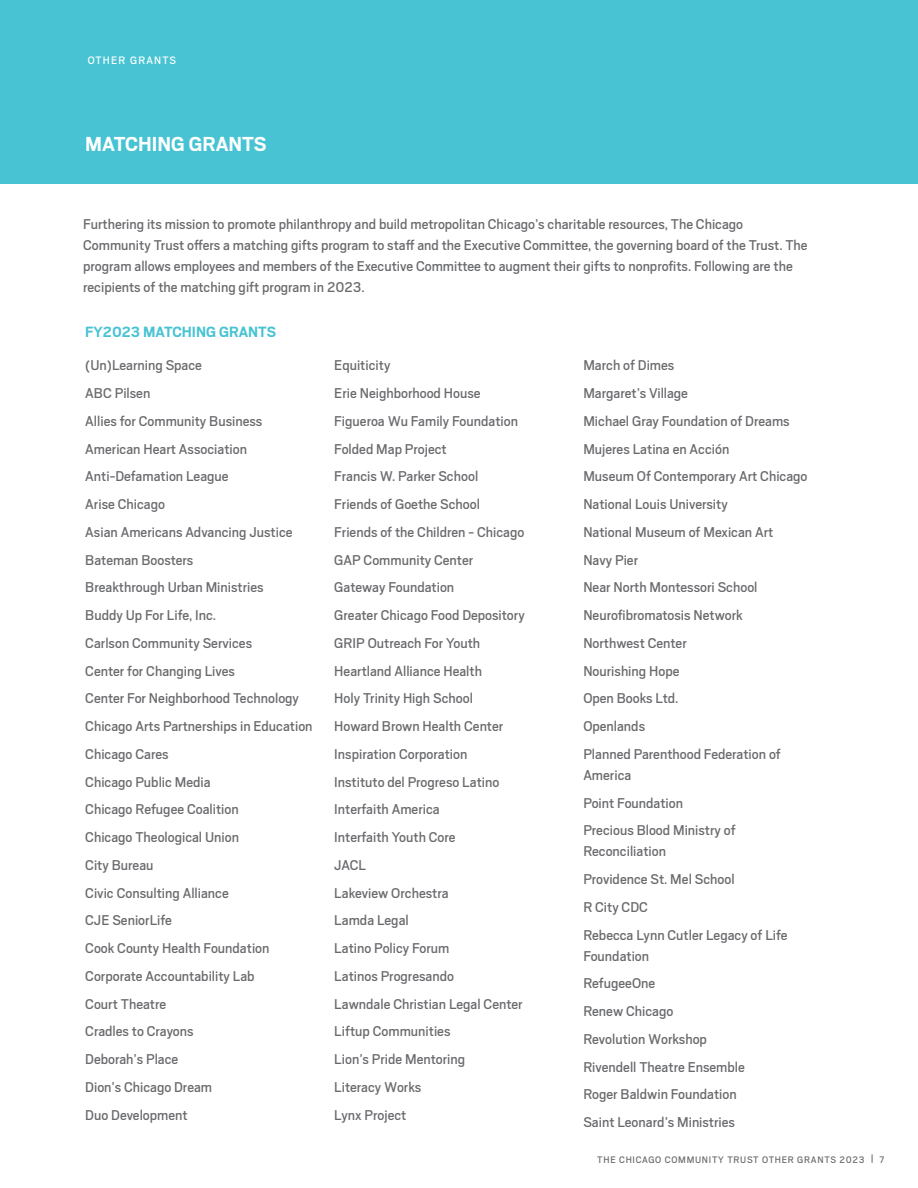
<style>
.page{position:relative;width:918px;height:1188px;background:#fff}
.page>*{position:absolute;margin:0;border:0;box-sizing:border-box;transform-origin:0 0}
.t1{font:700 22.5px "Scout";color:#fff}
.t2{font:700 16.5px "Scout";color:#47c3d3}
.t3{font:15.75px/27.8px "Scout";color:#696a6d}
.t4{font:12px "Scout";letter-spacing:.1em;color:#fff}
.t5{font:10.5px "Scout";letter-spacing:.07em;color:#696a6d}
</style>
<div class="page">
<div style="left:0;top:0;width:918px;height:183px;background:#47c3d3"></div>
<p class="t4" style="left:88px;top:52px;width:90px">OTHER GRANTS</p>
<h1 class="t1" style="left:85px;top:130px;width:183px">MATCHING GRANTS</h1>
<p class="t3" style="left:83px;top:213px;width:726px;line-height:21px">Furthering its mission to promote philanthropy and build metropolitan Chicago’s charitable resources, The Chicago Community Trust offers a matching gifts program to staff and the Executive Committee, the governing board of the Trust. The program allows employees and members of the Executive Committee to augment their gifts to nonprofits. Following are the recipients of the matching gift program in 2023.</p>
<p class="t2" style="left:85px;top:321px;width:192px">FY2023 MATCHING GRANTS</p>
<p class="t3" style="left:85px;top:351px;width:229px">(Un)Learning Space<br>ABC Pilsen<br>Allies for Community Business<br>American Heart Association<br>Anti-Defamation League<br>Arise Chicago<br>Asian Americans Advancing Justice<br>Bateman Boosters<br>Breakthrough Urban Ministries<br>Buddy Up For Life, Inc.<br>Carlson Community Services<br>Center for Changing Lives<br>Center For Neighborhood Technology<br>Chicago Arts Partnerships in Education<br>Chicago Cares<br>Chicago Public Media<br>Chicago Refugee Coalition<br>Chicago Theological Union<br>City Bureau<br>Civic Consulting Alliance<br>CJE SeniorLife<br>Cook County Health Foundation<br>Corporate Accountability Lab<br>Court Theatre<br>Cradles to Crayons<br>Deborah’s Place<br>Dion’s Chicago Dream<br>Duo Development</p>
<p class="t3" style="left:334px;top:351px;width:192px">Equiticity<br>Erie Neighborhood House<br>Figueroa Wu Family Foundation<br>Folded Map Project<br>Francis W. Parker School<br>Friends of Goethe School<br>Friends of the Children - Chicago<br>GAP Community Center<br>Gateway Foundation<br>Greater Chicago Food Depository<br>GRIP Outreach For Youth<br>Heartland Alliance Health<br>Holy Trinity High School<br>Howard Brown Health Center<br>Inspiration Corporation<br>Instituto del Progreso Latino<br>Interfaith America<br>Interfaith Youth Core<br>JACL<br>Lakeview Orchestra<br>Lamda Legal<br>Latino Policy Forum<br>Latinos Progresando<br>Lawndale Christian Legal Center<br>Liftup Communities<br>Lion’s Pride Mentoring<br>Literacy Works<br>Lynx Project</p>
<p class="t3" style="left:583px;top:351px;width:226px">March of Dimes<br>Margaret’s Village<br>Michael Gray Foundation of Dreams<br>Mujeres Latina en Acción<br>Museum Of Contemporary Art Chicago<br>National Louis University<br>National Museum of Mexican Art<br>Navy Pier<br>Near North Montessori School<br>Neurofibromatosis Network<br>Northwest Center<br>Nourishing Hope<br>Open Books Ltd.<br>Openlands<br>Planned Parenthood Federation of</p>
<p class="t3" style="left:583px;top:760px;width:154px">America<br>Point Foundation<br>Precious Blood Ministry of</p>
<p class="t3" style="left:583px;top:837px;width:206px">Reconciliation<br>Providence St. Mel School<br>R City CDC<br>Rebecca Lynn Cutler Legacy of Life</p>
<p class="t3" style="left:583px;top:941px;width:163px">Foundation<br>RefugeeOne<br>Renew Chicago<br>Revolution Workshop<br>Rivendell Theatre Ensemble<br>Roger Baldwin Foundation<br>Saint Leonard’s Ministries</p>
<p class="t5" style="left:597px;top:1153px;width:289px">THE CHICAGO COMMUNITY TRUST OTHER GRANTS 2023 | 7</p>
</div>
